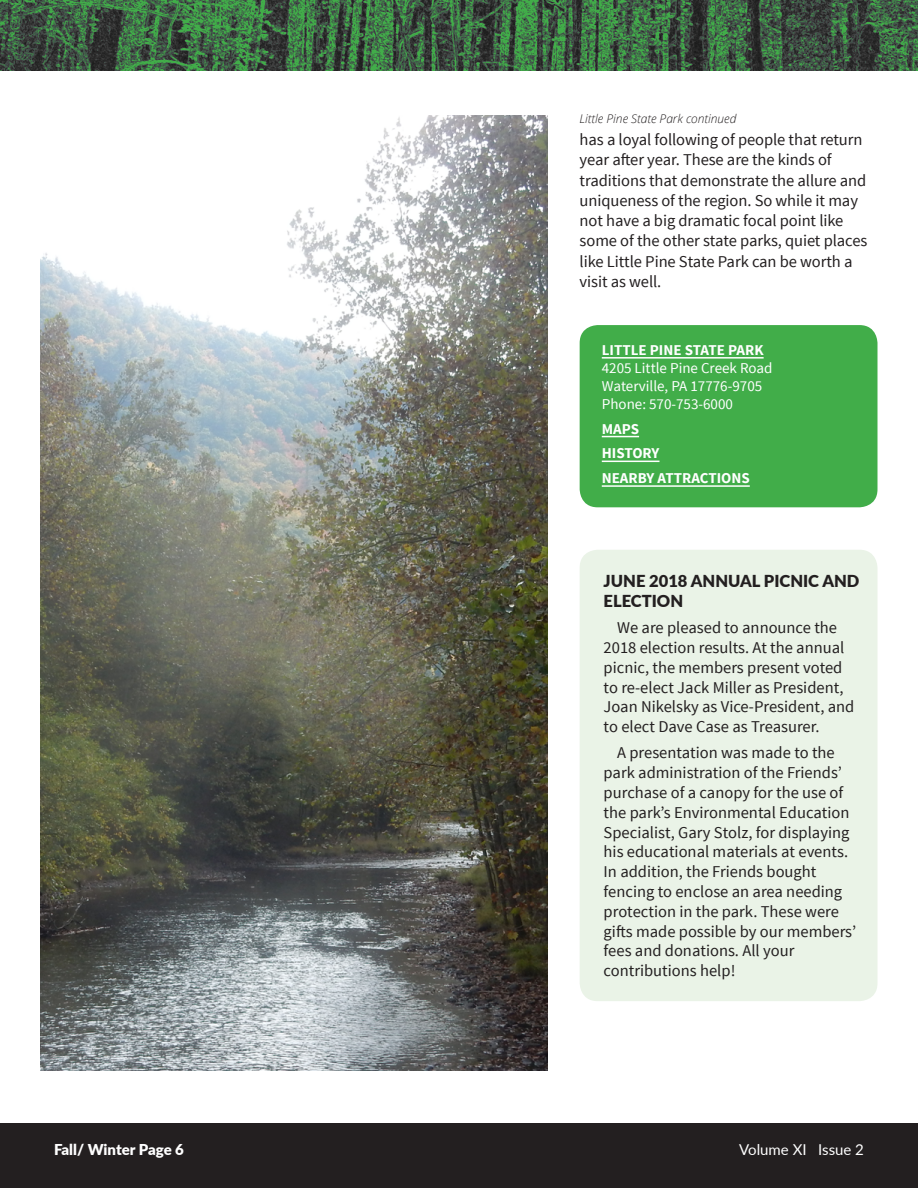
<style>
.page{position:relative;width:918px;height:1188px;background:#fff}
.page>*{position:absolute;margin:0;border:0;box-sizing:border-box;transform-origin:0 0}
.t1{font:16.5px/19.8px "Source Sans Pro";color:#231f20}
.t2{font:900 16.5px/19.8px "Lato";color:#231f20}
.t3{font:15px/18px "Source Sans Pro";color:#fff}
.t4{font:700 15px/24.8px "Source Sans Pro";color:#fff}
.t5{font:900 15px "Lato";letter-spacing:-.005em;color:#fff}
.t6{font:15px "Lato";color:#fff}
.t7{font:italic 300 12px "Open Sans";color:#231f20}
</style>
<div class="page">
<div style="left:0;top:1123px;width:918px;height:65px;background:#231f20"></div>
<img style="left:0;top:0;width:918px;height:71px">
<div style="left:580px;top:325px;width:298px;height:182px;background:#41ad49;border-radius:18px"></div>
<img style="left:40px;top:116px;width:508px;height:954px">
<div style="left:580px;top:550px;width:298px;height:451px;background:#eaf3e7;border-radius:18px"></div>
<hr style="left:602px;top:357px;width:162px;height:2px;background:#fff">
<hr style="left:602px;top:436px;width:37px;height:1px;background:#fff">
<hr style="left:602px;top:461px;width:57px;height:1px;background:#fff">
<hr style="left:602px;top:485px;width:148px;height:2px;background:#fff">
<p class="t7" style="left:580px;top:110px;width:158px">Little Pine State Park continued</p>
<p class="t1" style="left:580px;top:130px;width:289px;line-height:20.2px">has a loyal following of people that return year after year. These are the kinds of traditions that demonstrate the allure and uniqueness of the region. So while it may not have a big dramatic focal point like some of the other state parks, quiet places like Little Pine State Park can be worth a visit as well.</p>
<p class="t4" style="left:602px;top:338px;width:163px">LITTLE PINE STATE PARK</p>
<p class="t3" style="left:602px;top:359px;width:172px">4205 Little Pine Creek Road<br>Waterville, PA 17776-9705<br>Phone: 570-753-6000</p>
<p class="t4" style="left:602px;top:417px;width:148px">MAPS<br>HISTORY<br>NEARBY ATTRACTIONS</p>
<p class="t2" style="left:604px;top:570px;width:257px">JUNE 2018 ANNUAL PICNIC AND<br>ELECTIO</p>
<p class="t2" style="left:670px;top:590px;width:14px">N</p>
<p class="t1" style="left:604px;top:618px;width:252px;text-indent:13px">We are pleased to announce the 2018 election results. At the annual picnic, the members present voted to re-elect Jack Miller as President, Joan Nikelsky as Vice-President, and to elect Dave Case as Treasurer.</p>
<p class="t1" style="left:604px;top:743px;width:254px;text-indent:13px">A presentation was made to the park administration of the Friends’ purchase of a canopy for the use of the park’s Environmental Education Specialist, Gary Stolz, for displaying his educational materials at events.<br>In addition, the Friends bought fencing to enclose an area needing protection in the park. These were gifts made possible by our members’ fees and donations. All your contributions help!</p>
<p class="t5" style="left:54px;top:1138px;width:131px">FALL/ WINTER PAGE 6</p>
<p class="t6" style="left:739px;top:1138px;width:126px">Volume XI Issue 2</p>
</div>
